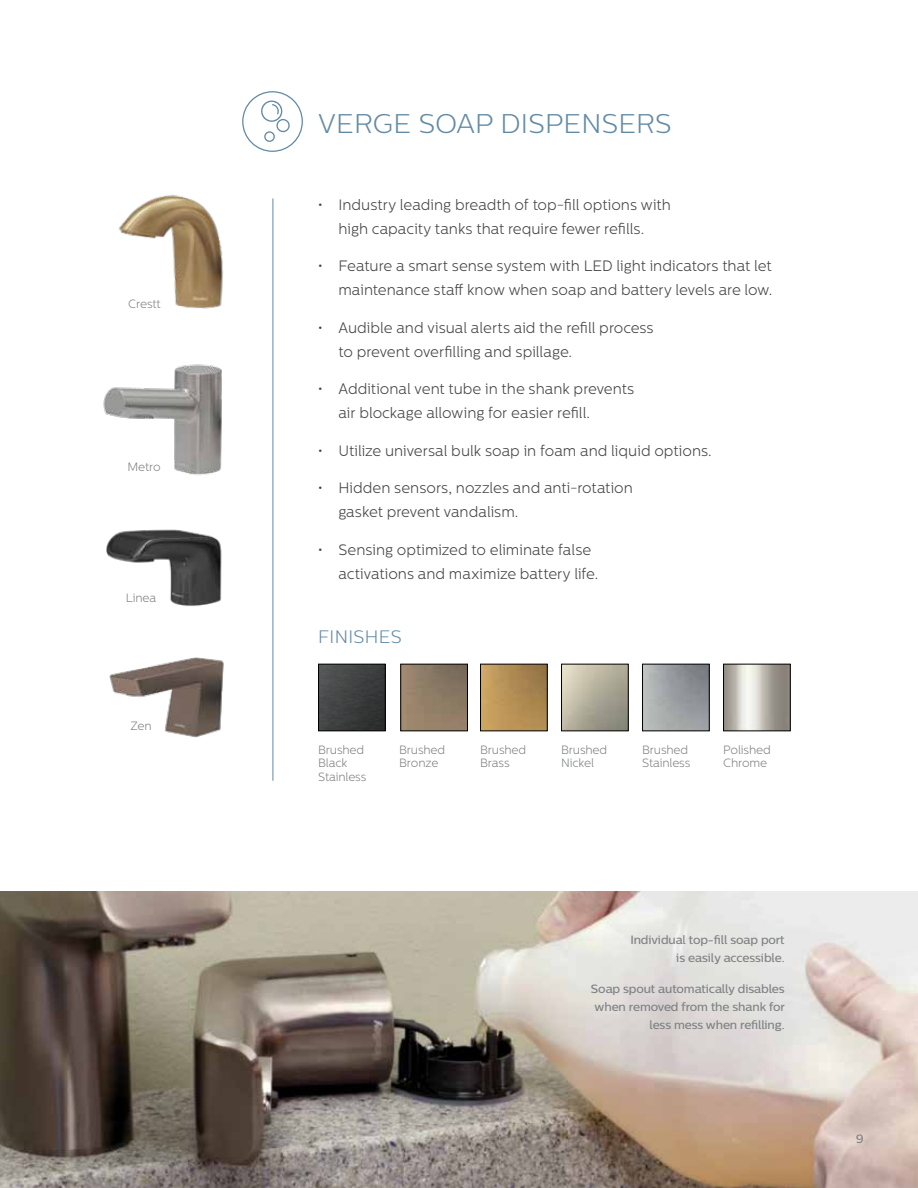
<style>
.page{position:relative;width:918px;height:1188px;background:#fff}
.page>*{position:absolute;margin:0;border:0;box-sizing:border-box;transform-origin:0 0}
.t1{font:300 27px "Centrale Sans";letter-spacing:.01em;color:#628aa4}
.t2{font:300 18px "Centrale Sans";letter-spacing:.02em;color:#628aa4}
.t3{font:300 15px/24px "Centrale Sans";color:#414042}
.t4{font:500 12px/18px "Centrale Sans";letter-spacing:-.01em;color:#808285;text-align:right}
.t5{font:300 12px/13.5px "Centrale Sans";letter-spacing:-.015em;color:#808285}
</style>
<div class="page">
<img style="left:0;top:891px;width:918px;height:297px">
<hr style="left:273px;top:198px;width:1px;height:583px;background:#628aa4">
<img style="left:118px;top:194px;width:105px;height:60px">
<img style="left:103px;top:254px;width:120px;height:165px">
<img style="left:106px;top:419px;width:116px;height:188px">
<img style="left:109px;top:657px;width:115px;height:81px">
<svg style="left:242px;top:92px;width:61px;height:59px"></svg>
<img style="left:320px;top:666px;width:64px;height:63px">
<div style="left:318px;top:664px;width:68px;height:67px;border:1px solid #000"></div>
<img style="left:402px;top:666px;width:64px;height:63px">
<div style="left:400px;top:664px;width:68px;height:67px;border:1px solid #000"></div>
<img style="left:482px;top:666px;width:64px;height:63px">
<div style="left:480px;top:664px;width:68px;height:67px;border:1px solid #000"></div>
<div style="left:561px;top:664px;width:68px;height:67px;border:1px solid #000"></div>
<div style="left:642px;top:664px;width:68px;height:67px;border:1px solid #000"></div>
<img style="left:725px;top:666px;width:64px;height:63px">
<div style="left:723px;top:664px;width:68px;height:67px;border:1px solid #000"></div>
<p class="t5" style="left:128px;top:297px;width:34px">Crestt</p>
<p class="t5" style="left:128px;top:460px;width:35px">Metro</p>
<p class="t5" style="left:126px;top:591px;width:32px">Linea</p>
<p class="t5" style="left:130px;top:719px;width:23px">Zen</p>
<h1 class="t1" style="left:318px;top:108px;width:355px">VERGE SOAP DISPENSERS</h1>
<p class="t3" style="left:318px;top:193px;width:354px;text-align:center">• Industry leading breadth of top-fill options with high capacity tanks that require fewer refills.</p>
<p class="t3" style="left:318px;top:254px;width:456px;text-align:right">• Feature a smart sense system with LED light indicators that let maintenance staff know when soap and battery levels are low.</p>
<p class="t3" style="left:338px;top:316px;width:317px;text-indent:-20px">• Audible and visual alerts aid the refill process to prevent overfilling and spillage.</p>
<p class="t3" style="left:338px;top:377px;width:298px;text-indent:-20px">• Additional vent tube in the shank prevents air blockage allowing for easier refill.</p>
<p class="t3" style="left:318px;top:439px;width:395px">• Utilize universal bulk soap in foam and liquid options.</p>
<p class="t3" style="left:338px;top:476px;width:296px;text-indent:-20px">• Hidden sensors, nozzles and anti-rotation gasket prevent vandalism.</p>
<p class="t3" style="left:338px;top:538px;width:261px;text-indent:-20px">• Sensing optimized to eliminate false activations and maximize battery life.</p>
<p class="t2" style="left:318px;top:627px;width:85px">FINISHES</p>
<p class="t5" style="left:318px;top:743px;width:50px">Brushed<br>Black<br>Stainless</p>
<p class="t5" style="left:399px;top:743px;width:48px">Brushed<br>Bronze</p>
<p class="t5" style="left:480px;top:743px;width:48px">Brushed<br>Brass</p>
<p class="t5" style="left:561px;top:743px;width:48px">Brushed<br>Nickel</p>
<p class="t5" style="left:642px;top:743px;width:50px">Brushed<br>Stainless</p>
<p class="t5" style="left:723px;top:743px;width:49px">Polished<br>Chrome</p>
<p class="t4" style="left:630px;top:930px;width:156px">Individual top-fill soap port is easily accessible.</p>
<p class="t4" style="left:591px;top:980px;width:196px">Soap spout automatically disables when removed from the shank for less mess when refilling.</p>
<p class="t4" style="left:856px;top:1130px;width:10px">9</p>
</div>
